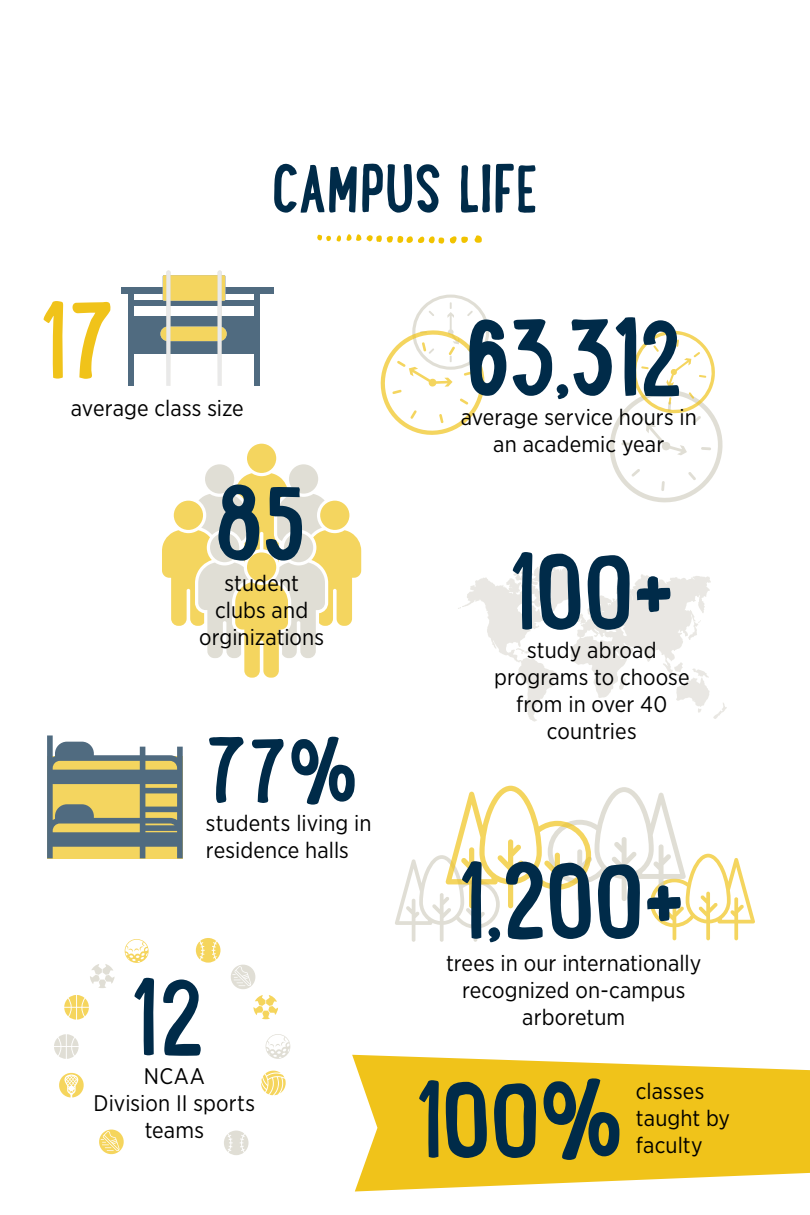
<style>
.page{position:relative;width:810px;height:1215px;background:#fff}
.page>*{position:absolute;margin:0;border:0;box-sizing:border-box;transform-origin:0 0}
.t1{font:700 108px "Lunch Box";letter-spacing:-.02em;color:#002b49}
.t2{font:700 108px "Lunch Box";color:#f0c31a}
.t3{font:700 90px "Lunch Box";color:#002b49}
.t4{font:700 67.5px "Lunch Box";letter-spacing:-.01em;color:#002b49}
.t5{font:22.5px/27px "Gotham Narrow";letter-spacing:.005em;color:#000;text-align:center}
</style>
<div class="page">
<svg style="left:352px;top:1055px;width:458px;height:137px;background:#f2cc3d"></svg>
<svg style="left:458px;top:564px;width:269px;height:158px"></svg>
<svg style="left:317px;top:234px;width:165px;height:10px"></svg>
<div style="left:121px;top:287px;width:153px;height:7px;background:#506b80"></div>
<div style="left:128px;top:294px;width:5px;height:92px;background:#506b80"></div>
<div style="left:255px;top:294px;width:5px;height:92px;background:#506b80"></div>
<div style="left:133px;top:316px;width:122px;height:38px;background:#506b80"></div>
<div style="left:133px;top:301px;width:122px;height:5px;background:#506b80"></div>
<div style="left:163px;top:275px;width:62px;height:26px;background:#f4d55f"></div>
<div style="left:160px;top:327px;width:67px;height:14px;background:#f4d55f;border-radius:7px"></div>
<svg style="left:166px;top:270px;width:5px;height:116px"></svg>
<svg style="left:218px;top:270px;width:4px;height:116px"></svg>
<svg style="left:47px;top:735px;width:136px;height:123px;background:#a4a682"></svg>
<svg style="left:261px;top:1071px;width:25px;height:24px"></svg>
<svg style="left:54px;top:1034px;width:25px;height:25px"></svg>
<svg style="left:224px;top:1131px;width:25px;height:24px"></svg>
<svg style="left:196px;top:938px;width:25px;height:25px"></svg>
<svg style="left:90px;top:964px;width:25px;height:24px"></svg>
<svg style="left:266px;top:1034px;width:24px;height:25px"></svg>
<svg style="left:125px;top:939px;width:24px;height:24px"></svg>
<svg style="left:231px;top:964px;width:47px;height:55px"></svg>
<svg style="left:99px;top:1129px;width:25px;height:26px"></svg>
<svg style="left:59px;top:1072px;width:25px;height:26px"></svg>
<svg style="left:64px;top:995px;width:25px;height:25px"></svg>
<svg style="left:380px;top:295px;width:109px;height:140px"></svg>
<svg style="left:609px;top:330px;width:114px;height:173px"></svg>
<svg style="left:395px;top:786px;width:360px;height:156px"></svg>
<svg style="left:162px;top:473px;width:199px;height:205px"></svg>
<div style="left:205px;top:464px;width:29px;height:30px;background:#e0ded5;border-radius:50%"></div>
<div style="left:247px;top:444px;width:29px;height:29px;background:#f4d55f;border-radius:50%"></div>
<div style="left:289px;top:464px;width:29px;height:30px;background:#e0ded5;border-radius:50%"></div>
<div style="left:320px;top:501px;width:29px;height:29px;background:#f4d55f;border-radius:50%"></div>
<div style="left:284px;top:533px;width:29px;height:29px;background:#e0ded5;border-radius:50%"></div>
<div style="left:247px;top:552px;width:29px;height:30px;background:#f4d55f;border-radius:50%"></div>
<div style="left:210px;top:533px;width:29px;height:29px;background:#e0ded5;border-radius:50%"></div>
<div style="left:174px;top:501px;width:29px;height:29px;background:#f4d55f;border-radius:50%"></div>
<h3 class="t4" style="left:272px;top:139px;width:268px">CAMPUS LIFE</h3>
<h1 class="t2" style="left:42px;top:261px;width:75px">17</h1>
<p class="t5" style="left:71px;top:395px;width:174px">average class size</p>
<h1 class="t1" style="left:466px;top:278px;width:220px">63,312</h1>
<p class="t5" style="left:461px;top:403px;width:238px">average service hours in an academic year</p>
<h1 class="t1" style="left:215px;top:443px;width:94px">85</h1>
<p class="t5" style="left:199px;top:570px;width:127px">student clubs and orginizations</p>
<h2 class="t3" style="left:206px;top:705px;width:153px">77%</h2>
<p class="t5" style="left:206px;top:810px;width:167px;text-align:left">students living in residence halls</p>
<h1 class="t1" style="left:133px;top:938px;width:74px">12</h1>
<p class="t5" style="left:94px;top:1062px;width:163px">NCAA<br>Division II sports teams</p>
<h1 class="t1" style="left:512px;top:512px;width:165px">100+</h1>
<p class="t5" style="left:494px;top:636px;width:197px">study abroad programs to choose from in over 40 countries</p>
<h1 class="t1" style="left:461px;top:821px;width:226px">1,200+</h1>
<p class="t5" style="left:446px;top:949px;width:257px">trees in our internationally recognized on-campus arboretum</p>
<h1 class="t1" style="left:418px;top:1040px;width:207px">100%</h1>
<p class="t5" style="left:636px;top:1078px;width:96px;text-align:left">classes taught by faculty</p>
</div>
